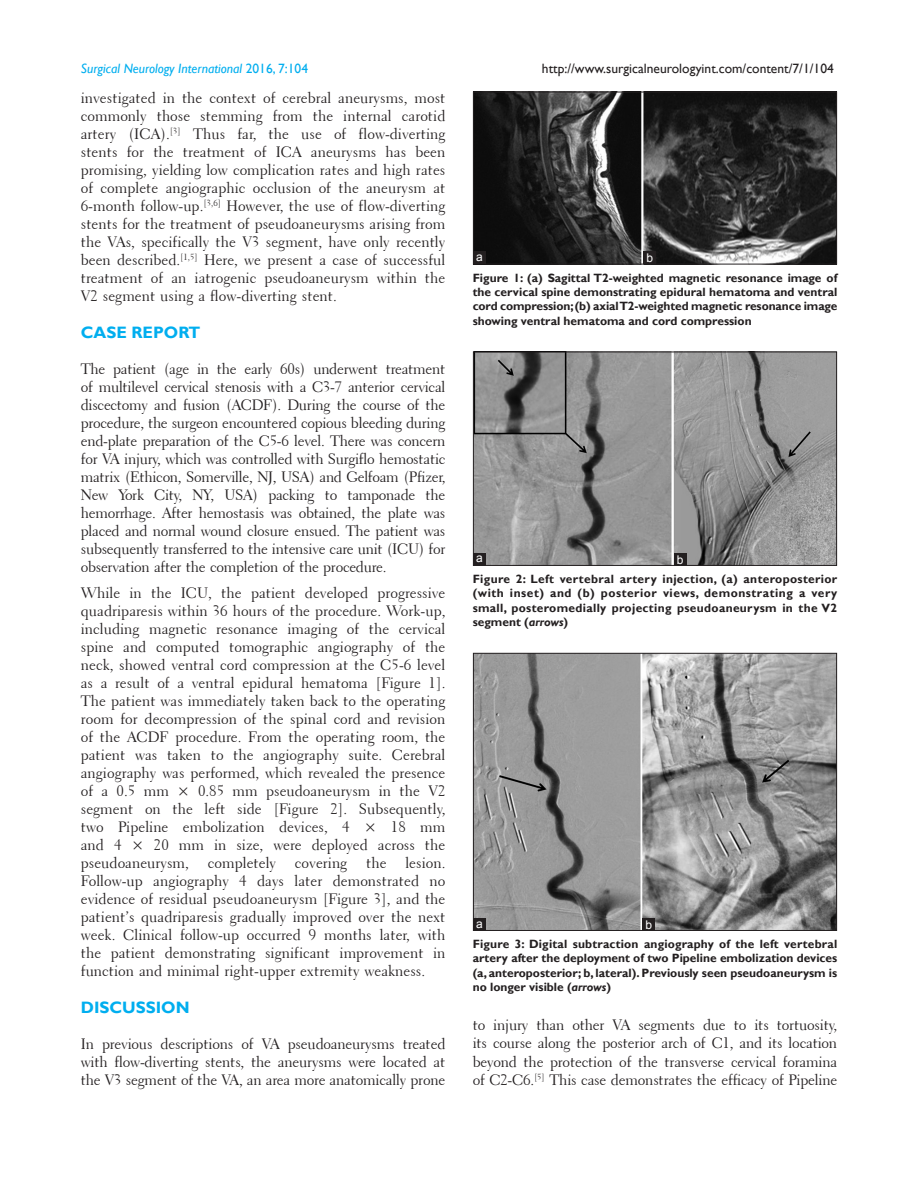
<style>
.page{position:relative;width:918px;height:1188px;background:#fff}
.page>*{position:absolute;margin:0;border:0;box-sizing:border-box;transform-origin:0 0}
.t1{font:700 16.5px "Gill Sans";color:#00aeef}
.TX{font:15px/18px "Transitional 521 BT Roman A";color:#231f20;text-align:justify}
.t2{font:13.5px "Gill Sans";color:#231f20}
.t3{font:italic 13.5px "Gill Sans";color:#00aeef}
.FGC{font:700 12px/14.4px "Gill Sans";color:#231f20;text-align:justify}
.LABEL{font:12px "Arial";color:#fff}
.s1{font-style:normal}
.s2{font-style:italic}
</style>
<div class="page">
<img style="left:475px;top:94px;width:360px;height:168px">
<div style="left:473px;top:92px;width:364px;height:172px;border:1px solid #231f20"></div>
<div style="left:473px;top:252px;width:13px;height:12px;background:#231f20"></div>
<div style="left:643px;top:252px;width:13px;height:12px;background:#231f20"></div>
<img style="left:475px;top:354px;width:360px;height:210px">
<div style="left:473px;top:352px;width:364px;height:214px;border:1px solid #231f20"></div>
<div style="left:473px;top:553px;width:13px;height:13px;background:#231f20"></div>
<div style="left:674px;top:553px;width:13px;height:13px;background:#231f20"></div>
<img style="left:475px;top:655px;width:360px;height:274px">
<div style="left:473px;top:653px;width:364px;height:278px;border:1px solid #231f20"></div>
<div style="left:473px;top:918px;width:13px;height:13px;background:#231f20"></div>
<div style="left:642px;top:918px;width:13px;height:13px;background:#231f20"></div>
<p class="t3" style="left:81px;top:61px;width:229px">Surgical Neurology International <span class="s1">2016, 7:104</span></p>
<p class="t2" style="left:542px;top:61px;width:293px">http://www.surgicalneurologyint.com/content/7/1/104</p>
<p class="TX" style="left:81px;top:89px;width:366px">investigated in the context of cerebral aneurysms, most commonly those stemming from the internal carotid artery (ICA).<sup>[3]</sup> Thus far, the use of flow‑diverting stents for the treatment of ICA aneurysms has been promising, yielding low complication rates and high rates of complete angiographic occlusion of the aneurysm at 6‑month follow‑up.<sup>[3,6]</sup> However, the use of flow‑diverting stents for the treatment of pseudoaneurysms arising from the VAs, specifically the V3 segment, have only recently been described.<sup>[1,5]</sup> Here, we present a case of successful treatment of an iatrogenic pseudoaneurysm within the V2 segment using a flow‑diverting stent.</p>
<h1 class="t1" style="left:81px;top:323px;width:121px">CASE REPORT</h1>
<p class="TX" style="left:81px;top:360px;width:366px">The patient (age in the early 60s) underwent treatment of multilevel cervical stenosis with a C3‑7 anterior cervical discectomy and fusion (ACDF). During the course of the procedure, the surgeon encountered copious bleeding during end‑plate preparation of the C5‑6 level. There was concern for VA injury, which was controlled with Surgiflo hemostatic matrix (Ethicon, Somerville, NJ, USA) and Gelfoam (Pfizer, New York City, NY, USA) packing to tamponade the hemorrhage. After hemostasis was obtained, the plate was placed and normal wound closure ensued. The patient was subsequently transferred to the intensive care unit (ICU) for observation after the completion of the procedure.</p>
<p class="TX" style="left:81px;top:584px;width:366px">While in the ICU, the patient developed progressive quadriparesis within 36 hours of the procedure. Work‑up, including magnetic resonance imaging of the cervical spine and computed tomographic angiography of the neck, showed ventral cord compression at the C5‑6 level as a result of a ventral epidural hematoma [Figure 1].<br>The patient was immediately taken back to the operating room for decompression of the spinal cord and revision of the ACDF procedure. From the operating room, the patient was taken to the angiography suite. Cerebral angiography was performed, which revealed the presence of a 0.5 mm × 0.85 mm pseudoaneurysm in the V2 segment on the left side [Figure 2]. Subsequently, two Pipeline embolization devices, 4 × 18 mm and 4 × 20 mm in size, were deployed across the pseudoaneurysm,</p>
<p class="LABEL" style="left:476px;top:249px;width:8px">a</p>
<p class="LABEL" style="left:647px;top:250px;width:8px">b</p>
<p class="FGC" style="left:473px;top:271px;width:366px">Figure 1: (a) Sagittal T2‑weighted magnetic resonance image of the cervical spine demonstrating epidural hematoma and ventral cord compression;(b) axial T2‑weighted magnetic resonance image showing ventral hematoma and cord compression</p>
<p class="LABEL" style="left:476px;top:550px;width:8px">a</p>
<p class="LABEL" style="left:677px;top:551px;width:8px">b</p>
<p class="FGC" style="left:473px;top:572px;width:366px">Figure 2: Left vertebral artery injection, (a) anteroposterior (with inset) and (b) posterior views, demonstrating a very small, posteromedially projecting pseudoaneurysm in the V2 segment (<span class="s2">arrows</span>)</p>
<p class="TX" style="left:81px;top:854px;width:366px;text-indent:325px">lesion.<br>Follow‑up angiography 4 days later demonstrated no evidence of residual pseudoaneurysm [Figure 3], and the patient’s quadriparesis gradually improved over the next week. Clinical follow‑up occurred 9 months later, with the patient demonstrating significant improvement in function and minimal right‑upper extremity weakness.</p>
<h1 class="t1" style="left:81px;top:998px;width:110px">DISCUSSION</h1>
<p class="TX" style="left:81px;top:1035px;width:366px">In previous descriptions of VA pseudoaneurysms treated with flow‑diverting stents, the aneurysms were located at the V3 segment of the VA, an area more anatomically prone</p>
<p class="TX" style="left:208px;top:854px;width:70px">completely</p>
<p class="TX" style="left:295px;top:854px;width:54px">covering</p>
<p class="TX" style="left:366px;top:854px;width:22px">the</p>
<p class="LABEL" style="left:476px;top:915px;width:8px">a</p>
<p class="LABEL" style="left:645px;top:917px;width:8px">b</p>
<p class="FGC" style="left:473px;top:937px;width:366px">Figure 3: Digital subtraction angiography of the left vertebral artery after the deployment of two Pipeline embolization devices (a, anteroposterior; b, lateral). Previously seen pseudoaneurysm is no longer visible (<span class="s2">arrows</span>)</p>
<p class="TX" style="left:473px;top:1015px;width:366px;line-height:18.6px">to injury than other VA segments due to its tortuosity, its course along the posterior arch of C1, and its location beyond the protection of the transverse cervical foramina of C2‑C6.<sup>[5]</sup> This case demonstrates the efficacy of Pipeline</p>
</div>
